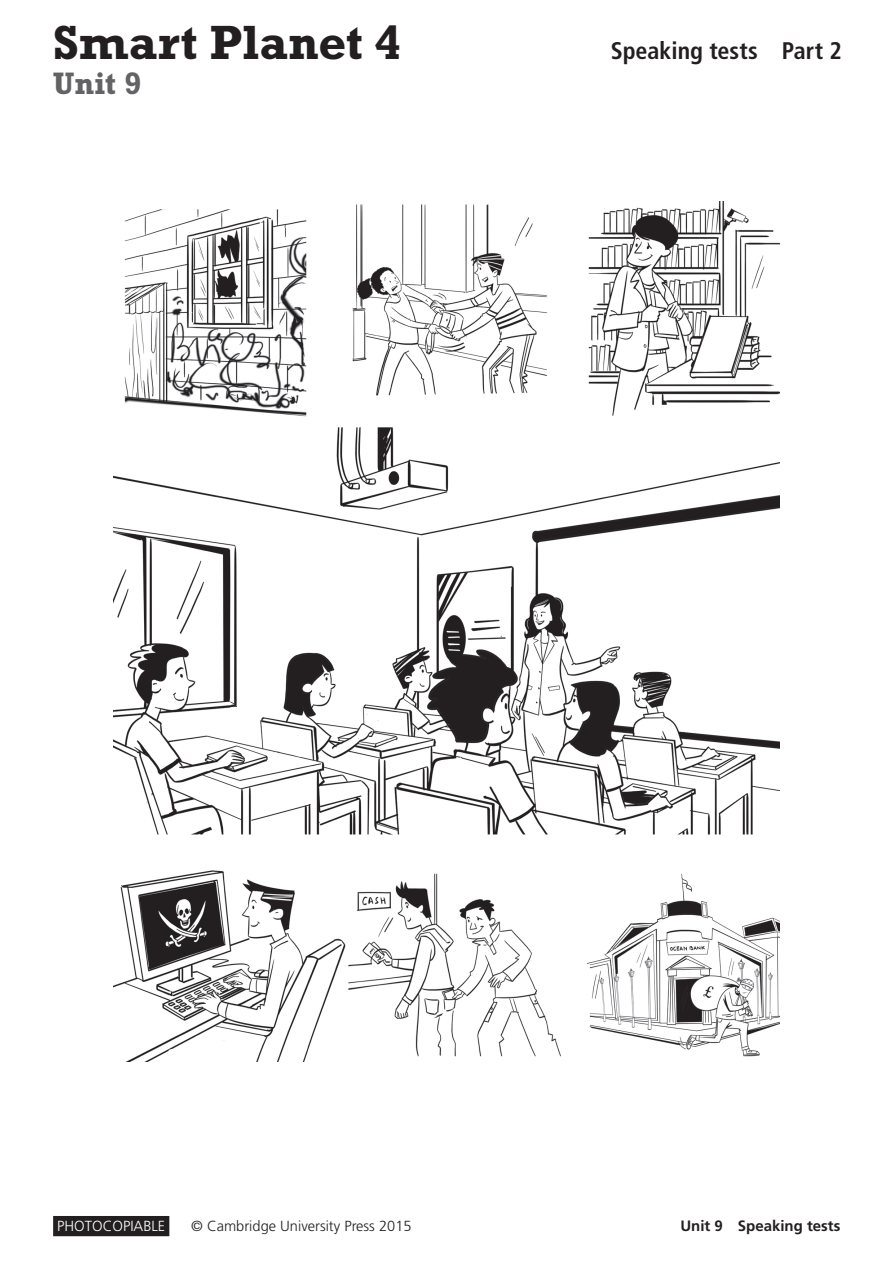
<style>
.page{position:relative;width:893px;height:1263px;background:#fff}
.page>*{position:absolute;margin:0;border:0;box-sizing:border-box;transform-origin:0 0}
.t1{font:700 48.75px "Rockwell Std";letter-spacing:.01em;color:#231f20}
.t2{font:700 31.5px "Rockwell Std";color:#636366}
.t3{font:700 condensed 24px "Frutiger LT Std";color:#231f20}
.t4{font:700 15px "Frutiger LT Std";color:#231f20}
.t5{font:300 14.7px "Frutiger LT Std";color:#231f20}
.t6{font:300 14.7px "Frutiger LT Std";color:#fff}
</style>
<div class="page">
<div style="left:53px;top:1216px;width:116px;height:20px;background:#231f20"></div>
<img style="left:113px;top:201px;width:666px;height:860px">
<h1 class="t1" style="left:53px;top:13px;width:350px">Smart Planet 4</h1>
<h2 class="t2" style="left:53px;top:65px;width:90px">Unit 9</h2>
<h3 class="t3" style="left:611px;top:36px;width:233px">Speaking tests Part 2</h3>
<p class="t6" style="left:57px;top:1218px;width:110px">PHOTOCOPIABLE</p>
<p class="t5" style="left:191px;top:1218px;width:222px">© Cambridge University Press 2015</p>
<p class="t4" style="left:680px;top:1217px;width:162px">Unit 9 Speaking tests</p>
</div>
